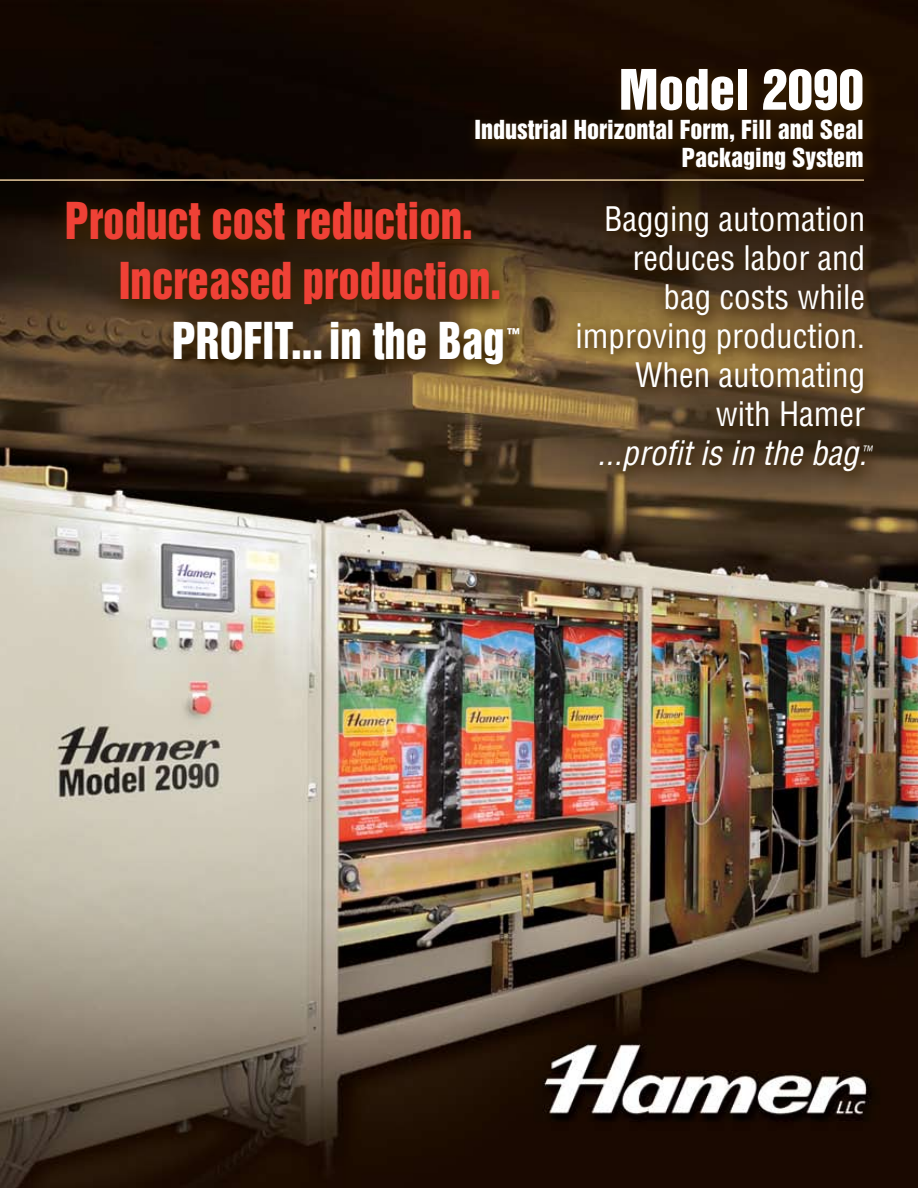
<style>
.page{position:relative;width:918px;height:1188px;background:#fff}
.page>*{position:absolute;margin:0;border:0;box-sizing:border-box;transform-origin:0 0}
.t1{font:51px "Helvetica Inserat";color:#fff}
.t2{font:46.5px/60px "Helvetica Inserat";color:#ef4136;scale:.92 1}
.t3{font:46.5px "Helvetica Inserat";color:#fff;scale:.92 1}
.t4{font:condensed 33px/39px "Helvetica";color:#fff;text-align:right}
.t5{font:italic condensed 33px "Helvetica";color:#fff}
.t6{font:24px/28.8px "Helvetica Inserat";color:#fff;text-align:right}
.t7{font:14.85px "Helvetica Inserat";color:#fff;scale:.92 1}
.t8{font:italic condensed 13.95px "Helvetica";color:#fff;scale:.92 1}
</style>
<div class="page">
<img style="left:0;top:0;width:918px;height:1188px">
<div style="left:463px;top:59px;width:416px;height:130px;background:#372001;opacity:.75"></div>
<hr style="left:0;top:179px;width:864px;height:2px;background:#e5c99c">
<svg style="left:564px;top:194px;width:323px;height:294px;background:#553f23"></svg>
<svg style="left:46px;top:183px;width:496px;height:206px;background:#3f2c14"></svg>
<h1 class="t1" style="left:619px;top:59px;width:247px">Model 2090</h1>
<p class="t6" style="left:475px;top:115px;width:391px">Industrial Horizontal Form, Fill and Seal<br>Packaging System</p>
<p class="t4" style="left:576px;top:199px;width:291px">Bagging automation reduces labor and<br>bag costs while improving production.<br>When automating with Hamer</p>
<p class="t5" style="left:597px;top:433px;width:271px">...profit is in the bag.</p>
<p class="t8" style="left:862px;top:443px;width:12px">™</p>
<h2 class="t2" style="left:119px;top:192px;width:417px;text-indent:-53px">Product cost reduction.<br>Increased production.</h2>
<h2 class="t3" style="left:172px;top:313px;width:363px">PROFIT... in the Bag</h2>
<p class="t7" style="left:506px;top:325px;width:16px">™</p>
</div>
